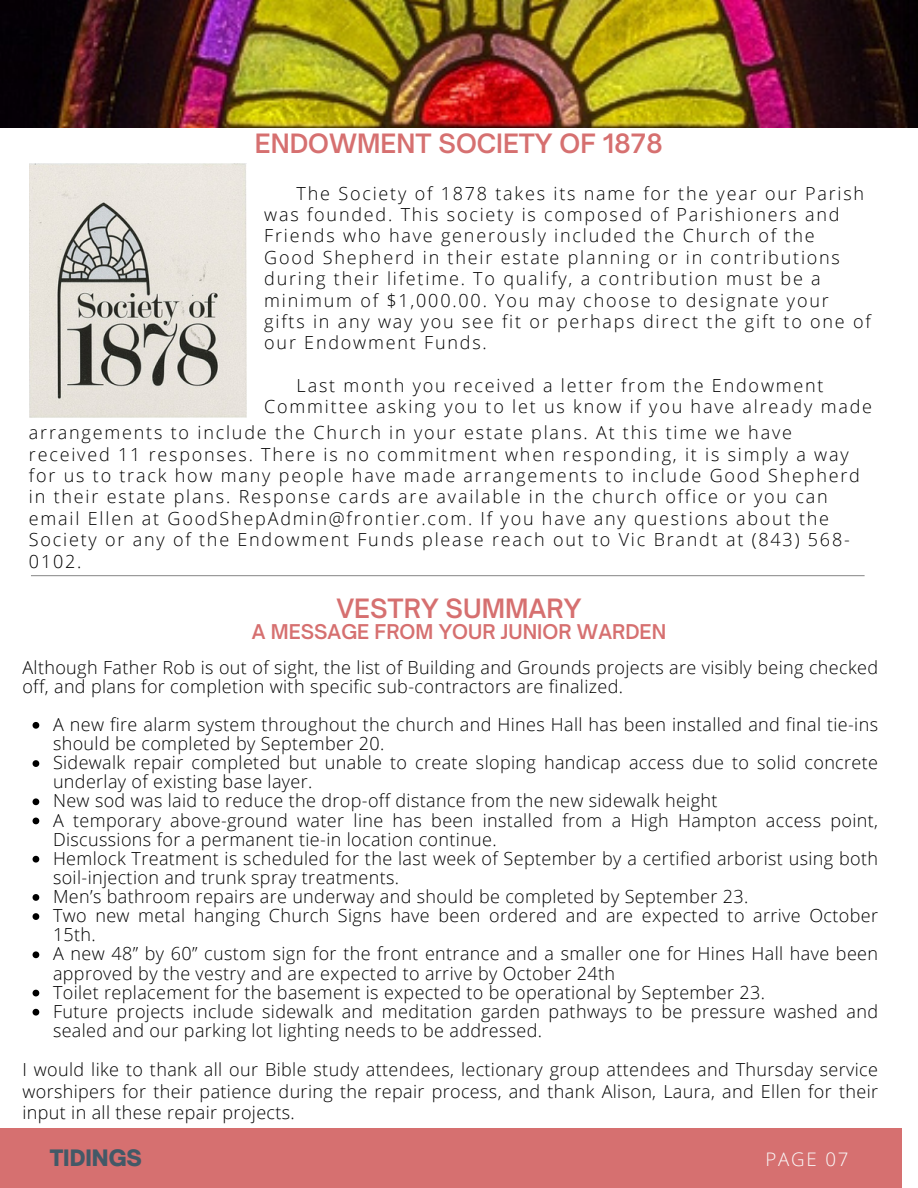
<style>
.page{position:relative;width:918px;height:1188px;background:#fff}
.page>*{position:absolute;margin:0;border:0;box-sizing:border-box;transform-origin:0 0}
.t1{font:600 25.5px "Open Sauce One";color:#d67070}
.t2{font:900 21.6px "Open Sauce One";color:#435967}
.t3{font:600 19.5px "Open Sauce One";color:#d67070}
.t4{font:300 18.75px "Open Sans";letter-spacing:.1em;color:#fafafa}
.t5{font:300 18px/19.2px "Open Sans";letter-spacing:.02em;color:#000}
.t6{font:300 18px/21.3px "Open Sans";letter-spacing:.1em;color:#000}
</style>
<div class="page">
<div style="left:0;top:1128px;width:901px;height:60px;background:#d67070"></div>
<img style="left:0;top:0;width:918px;height:127px">
<svg style="left:33px;top:722px;width:6px;height:7px"></svg>
<svg style="left:33px;top:760px;width:6px;height:7px"></svg>
<svg style="left:33px;top:798px;width:6px;height:7px"></svg>
<svg style="left:33px;top:818px;width:6px;height:6px"></svg>
<svg style="left:33px;top:856px;width:6px;height:7px"></svg>
<svg style="left:33px;top:894px;width:6px;height:7px"></svg>
<svg style="left:33px;top:913px;width:6px;height:7px"></svg>
<svg style="left:33px;top:951px;width:6px;height:7px"></svg>
<svg style="left:33px;top:990px;width:6px;height:6px"></svg>
<svg style="left:33px;top:1009px;width:6px;height:7px"></svg>
<hr style="left:31px;top:575px;width:834px;height:1px;background:#939393">
<img style="left:29px;top:163px;width:217px;height:255px">
<p class="t1" style="left:255px;top:127px;width:410px">ENDOWMENT SOCIETY OF 1878</p>
<p class="t6" style="left:264px;top:182px;width:608px;text-indent:32px">The Society of 1878 takes its name for the year our Parish was founded. This society is composed of Parishioners and Friends who have generously included the Church of the<br>Good Shepherd in their estate planning or in contributions during their lifetime. To qualify, a contribution must be a minimum of $1,000.00. You may choose to designate your gifts in any way you see fit or perhaps direct the gift to one of our Endowment Funds.</p>
<p class="t6" style="left:264px;top:374px;width:609px;text-indent:32px">Last month you received a letter from the Endowment<br>Committee asking you to let us know if you have already made</p>
<p class="t6" style="left:29px;top:422px;width:833px">arrangements to include the Church in your estate plans. At this time we have received 11 responses. There is no commitment when responding, it is simply a way for us to track how many people have made arrangements to include Good Shepherd in their estate plans. Response cards are available in the church office or you can email Ellen at GoodShepAdmin@frontier.com. If you have any questions about the Society or any of the Endowment Funds please reach out to Vic Brandt at (843) 568- 0102.</p>
<p class="t1" style="left:336px;top:592px;width:247px">VESTRY SUMMARY</p>
<p class="t3" style="left:252px;top:620px;width:416px">A MESSAGE FROM YOUR JUNIOR WARDEN</p>
<p class="t5" style="left:22px;top:657px;width:857px">Although Father Rob is out of sight, the list of Building and Grounds projects are visibly being checked off, and plans for completion with specific sub-contractors are finalized.</p>
<p class="t5" style="left:53px;top:714px;width:827px">A new fire alarm system throughout the church and Hines Hall has been installed and final tie-ins should be completed by September 20.</p>
<p class="t5" style="left:53px;top:753px;width:827px">Sidewalk repair completed but unable to create sloping handicap access due to solid concrete underlay of existing base layer.</p>
<p class="t5" style="left:53px;top:791px;width:666px">New sod was laid to reduce the drop-off distance from the new sidewalk height</p>
<p class="t5" style="left:53px;top:810px;width:827px">A temporary above-ground water line has been installed from a High Hampton access point,<br>Discussions for a permanent tie-in location continue.</p>
<p class="t5" style="left:53px;top:848px;width:827px">Hemlock Treatment is scheduled for the last week of September by a certified arborist using both soil-injection and trunk spray treatments.</p>
<p class="t5" style="left:53px;top:886px;width:697px">Men’s bathroom repairs are underway and should be completed by September 23.</p>
<p class="t5" style="left:53px;top:906px;width:827px">Two new metal hanging Church Signs have been ordered and are expected to arrive October<br>15th.</p>
<p class="t5" style="left:53px;top:944px;width:827px">A new 48” by 60” custom sign for the front entrance and a smaller one for Hines Hall have been approved by the vestry and are expected to arrive by October 24th</p>
<p class="t5" style="left:53px;top:982px;width:714px">Toilet replacement for the basement is expected to be operational by September 23.</p>
<p class="t5" style="left:53px;top:1001px;width:827px">Future projects include sidewalk and meditation garden pathways to be pressure washed and sealed and our parking lot lighting needs to be addressed.</p>
<p class="t5" style="left:22px;top:1059px;width:857px;line-height:21.3px;text-align:justify">I would like to thank all our Bible study attendees, lectionary group attendees and Thursday service worshipers for their patience during the repair process, and thank Alison, Laura, and Ellen for their input in all these repair projects.</p>
<p class="t2" style="left:50px;top:1144px;width:94px">TIDINGS</p>
<p class="t4" style="left:765px;top:1146px;width:85px">PAGE 07</p>
</div>
